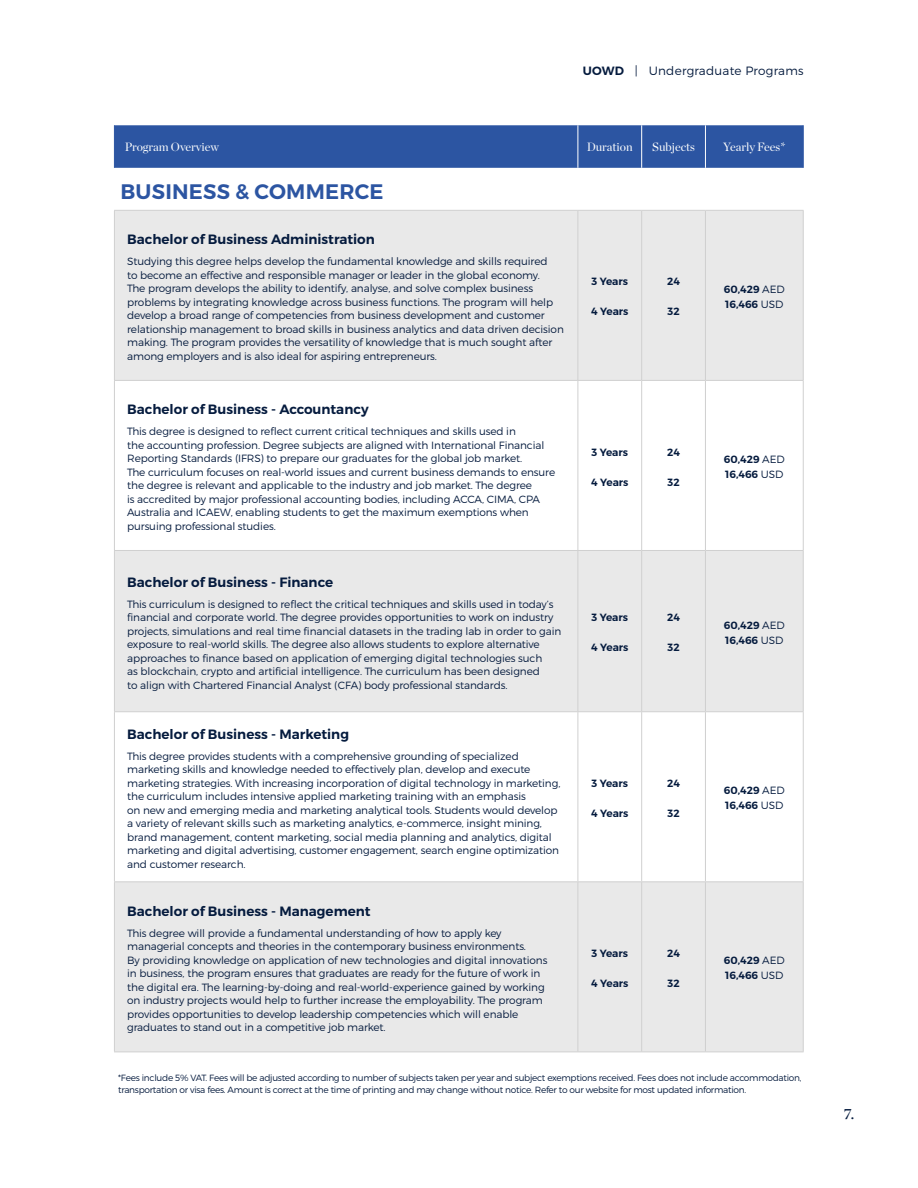
<style>
.page{position:relative;width:918px;height:1188px;background:#fff}
.page>*{position:absolute;margin:0;border:0;box-sizing:border-box;transform-origin:0 0}
.t1{font:600 21px "Montserrat";letter-spacing:.01em;color:#2c55a2}
.t2{font:15px "Chronicle Display Semi";color:#051b3e}
.t3{font:600 13.5px "Montserrat";color:#051b3e}
.t4{font:12px "Chronicle Display";color:#fff}
.t5{font:300 12px "Montserrat";letter-spacing:.02em;color:#051b3e}
.t6{font:300 10.5px/13.5px "Montserrat";letter-spacing:-.01em;color:#051b3e}
.t7{font:600 10.5px/15px "Montserrat";color:#051b3e}
.t8{font:300 9px/12px "Montserrat";letter-spacing:-.03em;color:#051b3e}
.s1{font-weight:600}
.s2{font-weight:300}
</style>
<div class="page">
<div style="left:115px;top:125px;width:688px;height:43px;background:#2c55a2"></div>
<div style="left:115px;top:211px;width:688px;height:169px;background:#e9e9e9"></div>
<svg style="left:115px;top:551px;width:688px;height:501px;fill:#e9e9e9"></svg>
<hr style="left:114px;top:211px;width:1px;height:169px;background:#d0d0d0">
<hr style="left:578px;top:211px;width:1px;height:169px;background:#d0d0d0">
<hr style="left:641px;top:211px;width:1px;height:169px;background:#d0d0d0">
<hr style="left:705px;top:211px;width:1px;height:169px;background:#d0d0d0">
<hr style="left:803px;top:211px;width:1px;height:169px;background:#d0d0d0">
<hr style="left:114px;top:380px;width:464px;height:1px;background:#d0d0d0">
<hr style="left:114px;top:381px;width:1px;height:169px;background:#d0d0d0">
<hr style="left:578px;top:380px;width:64px;height:1px;background:#d0d0d0">
<hr style="left:578px;top:381px;width:1px;height:169px;background:#d0d0d0">
<hr style="left:642px;top:380px;width:63px;height:1px;background:#d0d0d0">
<hr style="left:641px;top:381px;width:1px;height:169px;background:#d0d0d0">
<hr style="left:705px;top:380px;width:99px;height:1px;background:#d0d0d0">
<hr style="left:705px;top:381px;width:1px;height:169px;background:#d0d0d0">
<hr style="left:803px;top:381px;width:1px;height:169px;background:#d0d0d0">
<hr style="left:114px;top:550px;width:464px;height:1px;background:#d0d0d0">
<hr style="left:114px;top:551px;width:1px;height:160px;background:#d0d0d0">
<hr style="left:578px;top:550px;width:64px;height:1px;background:#d0d0d0">
<hr style="left:578px;top:551px;width:1px;height:160px;background:#d0d0d0">
<hr style="left:642px;top:550px;width:63px;height:1px;background:#d0d0d0">
<hr style="left:641px;top:551px;width:1px;height:160px;background:#d0d0d0">
<hr style="left:705px;top:550px;width:99px;height:1px;background:#d0d0d0">
<hr style="left:705px;top:551px;width:1px;height:160px;background:#d0d0d0">
<hr style="left:803px;top:551px;width:1px;height:160px;background:#d0d0d0">
<hr style="left:114px;top:711px;width:464px;height:1px;background:#d0d0d0">
<hr style="left:114px;top:712px;width:1px;height:169px;background:#d0d0d0">
<hr style="left:578px;top:711px;width:64px;height:1px;background:#d0d0d0">
<hr style="left:578px;top:712px;width:1px;height:169px;background:#d0d0d0">
<hr style="left:642px;top:711px;width:63px;height:1px;background:#d0d0d0">
<hr style="left:641px;top:712px;width:1px;height:169px;background:#d0d0d0">
<hr style="left:705px;top:711px;width:99px;height:1px;background:#d0d0d0">
<hr style="left:705px;top:712px;width:1px;height:169px;background:#d0d0d0">
<hr style="left:803px;top:712px;width:1px;height:169px;background:#d0d0d0">
<hr style="left:114px;top:881px;width:464px;height:1px;background:#d0d0d0">
<hr style="left:114px;top:882px;width:1px;height:170px;background:#d0d0d0">
<hr style="left:578px;top:881px;width:64px;height:1px;background:#d0d0d0">
<hr style="left:578px;top:882px;width:1px;height:170px;background:#d0d0d0">
<hr style="left:642px;top:881px;width:63px;height:1px;background:#d0d0d0">
<hr style="left:641px;top:882px;width:1px;height:170px;background:#d0d0d0">
<hr style="left:705px;top:881px;width:99px;height:1px;background:#d0d0d0">
<hr style="left:705px;top:882px;width:1px;height:170px;background:#d0d0d0">
<hr style="left:803px;top:882px;width:1px;height:170px;background:#d0d0d0">
<hr style="left:114px;top:1052px;width:464px;height:1px;background:#d0d0d0">
<hr style="left:578px;top:1052px;width:64px;height:1px;background:#d0d0d0">
<hr style="left:642px;top:1052px;width:63px;height:1px;background:#d0d0d0">
<hr style="left:705px;top:1052px;width:99px;height:1px;background:#d0d0d0">
<hr style="left:114px;top:210px;width:464px;height:1px;background:#d0d0d0">
<hr style="left:578px;top:210px;width:64px;height:1px;background:#d0d0d0">
<hr style="left:642px;top:210px;width:63px;height:1px;background:#d0d0d0">
<hr style="left:705px;top:210px;width:99px;height:1px;background:#d0d0d0">
<hr style="left:578px;top:125px;width:1px;height:43px;background:#fff">
<hr style="left:641px;top:125px;width:1px;height:43px;background:#fff">
<hr style="left:705px;top:125px;width:1px;height:43px;background:#fff">
<hr style="left:114px;top:125px;width:1px;height:43px;background:#2c55a2">
<hr style="left:803px;top:125px;width:1px;height:43px;background:#2c55a2">
<p class="t5" style="left:583px;top:64px;width:222px"><span class="s1">UOWD</span> | Undergraduate Programs</p>
<p class="t4" style="left:125px;top:138px;width:96px">Program Overview</p>
<p class="t4" style="left:587px;top:138px;width:48px">Duration</p>
<p class="t4" style="left:652px;top:138px;width:44px">Subjects</p>
<p class="t4" style="left:723px;top:138px;width:64px">Yearly Fees*</p>
<h1 class="t1" style="left:120px;top:179px;width:265px">BUSINESS &amp; COMMERCE</h1>
<p class="t3" style="left:127px;top:231px;width:249px">Bachelor of Business Administration</p>
<p class="t6" style="left:127px;top:254px;width:438px">Studying this degree helps develop the fundamental knowledge and skills required<br>to become an effective and responsible manager or leader in the global economy.<br>The program develops the ability to identify, analyse, and solve complex business problems by integrating knowledge across business functions. The program will help develop a broad range of competencies from business development and customer relationship management to broad skills in business analytics and data driven decision making. The program provides the versatility of knowledge that is much sought after among employers and is also ideal for aspiring entrepreneurs.</p>
<p class="t7" style="left:667px;top:274px;width:14px">24</p>
<p class="t7" style="left:668px;top:304px;width:14px">32</p>
<p class="t7" style="left:591px;top:274px;width:38px">3 Years</p>
<p class="t7" style="left:591px;top:304px;width:39px">4 Years</p>
<p class="t7" style="left:724px;top:282px;width:62px">60,429 <span class="s2">AED<br></span>16,466 <span class="s2">USD</span></p>
<p class="t3" style="left:127px;top:401px;width:243px">Bachelor of Business - Accountancy</p>
<p class="t6" style="left:127px;top:425px;width:430px">This degree is designed to reflect current critical techniques and skills used in<br>the accounting profession. Degree subjects are aligned with International Financial Reporting Standards (IFRS) to prepare our graduates for the global job market.<br>The curriculum focuses on real-world issues and current business demands to ensure the degree is relevant and applicable to the industry and job market. The degree<br>is accredited by major professional accounting bodies, including ACCA, CIMA, CPA Australia and ICAEW, enabling students to get the maximum exemptions when pursuing professional studies.</p>
<p class="t3" style="left:127px;top:574px;width:207px">Bachelor of Business - Finance</p>
<p class="t6" style="left:127px;top:597px;width:436px">This curriculum is designed to reflect the critical techniques and skills used in today’s financial and corporate world. The degree provides opportunities to work on industry projects, simulations and real time financial datasets in the trading lab in order to gain exposure to real-world skills. The degree also allows students to explore alternative approaches to finance based on application of emerging digital technologies such<br>as blockchain, crypto and artificial intelligence. The curriculum has been designed<br>to align with Chartered Financial Analyst (CFA) body professional standards.</p>
<p class="t3" style="left:127px;top:726px;width:223px">Bachelor of Business - Marketing</p>
<p class="t6" style="left:127px;top:749px;width:435px">This degree provides students with a comprehensive grounding of specialized marketing skills and knowledge needed to effectively plan, develop and execute marketing strategies. With increasing incorporation of digital technology in marketing, the curriculum includes intensive applied marketing training with an emphasis<br>on new and emerging media and marketing analytical tools. Students would develop a variety of relevant skills such as marketing analytics, e-commerce, insight mining, brand management, content marketing, social media planning and analytics, digital marketing and digital advertising, customer engagement, search engine optimization and customer research.</p>
<p class="t3" style="left:127px;top:902px;width:245px">Bachelor of Business - Management</p>
<p class="t6" style="left:127px;top:926px;width:422px">This degree will provide a fundamental understanding of how to apply key managerial concepts and theories in the contemporary business environments.<br>By providing knowledge on application of new technologies and digital innovations in business, the program ensures that graduates are ready for the future of work in the digital era. The learning-by-doing and real-world-experience gained by working on industry projects would help to further increase the employability. The program provides opportunities to develop leadership competencies which will enable graduates to stand out in a competitive job market.</p>
<p class="t7" style="left:591px;top:444px;width:38px">3 Years</p>
<p class="t7" style="left:591px;top:474px;width:39px">4 Years</p>
<p class="t7" style="left:591px;top:610px;width:38px">3 Years</p>
<p class="t7" style="left:591px;top:640px;width:39px">4 Years</p>
<p class="t7" style="left:591px;top:776px;width:38px">3 Years</p>
<p class="t7" style="left:591px;top:806px;width:39px">4 Years</p>
<p class="t7" style="left:591px;top:946px;width:38px">3 Years</p>
<p class="t7" style="left:591px;top:976px;width:39px">4 Years</p>
<p class="t7" style="left:667px;top:444px;width:14px">24</p>
<p class="t7" style="left:668px;top:474px;width:14px">32</p>
<p class="t7" style="left:667px;top:610px;width:14px">24</p>
<p class="t7" style="left:668px;top:640px;width:14px">32</p>
<p class="t7" style="left:667px;top:776px;width:14px">24</p>
<p class="t7" style="left:668px;top:806px;width:14px">32</p>
<p class="t7" style="left:667px;top:946px;width:14px">24</p>
<p class="t7" style="left:668px;top:976px;width:14px">32</p>
<p class="t7" style="left:724px;top:452px;width:62px">60,429 <span class="s2">AED<br></span>16,466 <span class="s2">USD</span></p>
<p class="t7" style="left:724px;top:618px;width:62px">60,429 <span class="s2">AED<br></span>16,466 <span class="s2">USD</span></p>
<p class="t7" style="left:724px;top:783px;width:62px">60,429 <span class="s2">AED<br></span>16,466 <span class="s2">USD</span></p>
<p class="t7" style="left:724px;top:953px;width:62px">60,429 <span class="s2">AED<br></span>16,466 <span class="s2">USD</span></p>
<p class="t8" style="left:118px;top:1072px;width:685px">*Fees include 5% VAT. Fees will be adjusted according to number of subjects taken per year and subject exemptions received. Fees does not include accommodation, transportation or visa fees. Amount is correct at the time of printing and may change without notice. Refer to our website for most updated information.</p>
<h2 class="t2" style="left:844px;top:1102px;width:12px">7.</h2>
</div>
